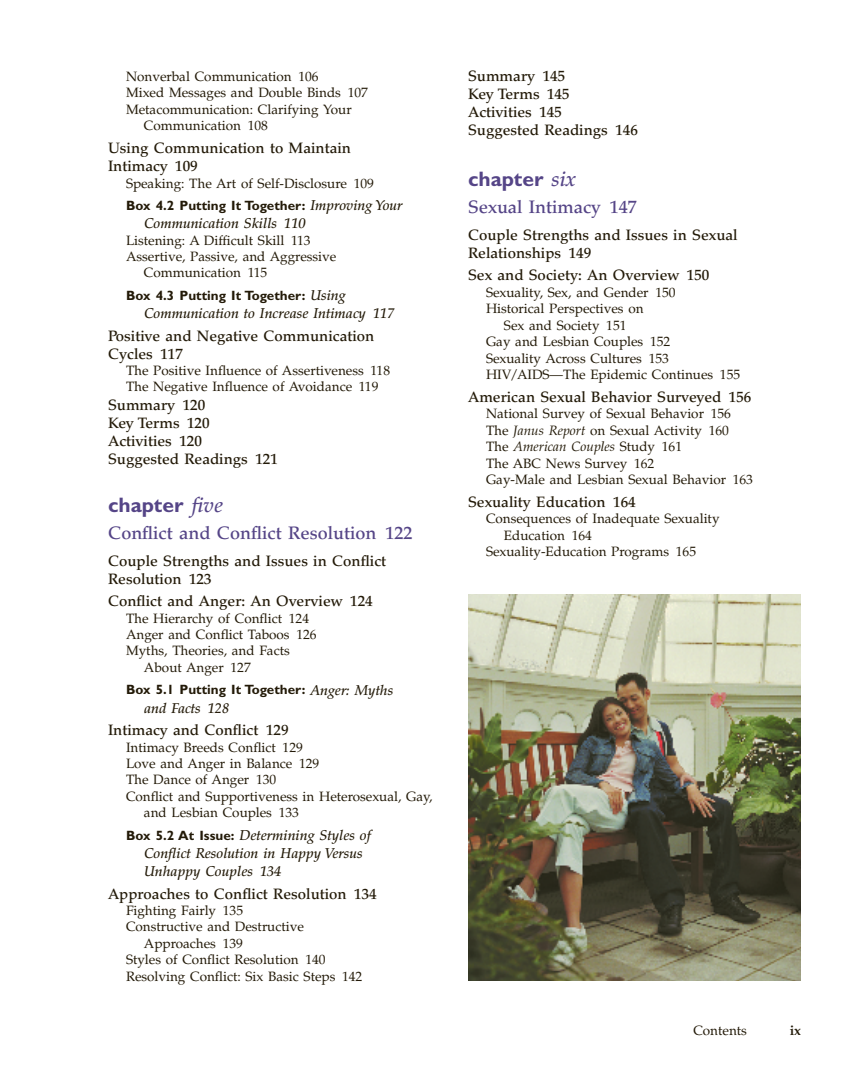
<style>
.page{position:relative;width:864px;height:1080px;background:#fff}
.page>*{position:absolute;margin:0;border:0;box-sizing:border-box;transform-origin:0 0}
.t1{font:700 21px "Gill Sans";color:#554587}
.t2{font:500 18px "Palatino";color:#554587}
.t3{font:500 15px/18px "Palatino";color:#231a08}
.t4{font:italic 500 14.25px/18px "Palatino";color:#231a08}
.t5{font:13.5px/16.5px "Palatino";color:#231a08}
.t6{font:700 13.5px "Gill Sans";color:#231a08}
.t7{font:700 13.5px "Palatino";color:#231a08}
.s1{font-family:"Palatino";font-weight:500;font-style:italic;font-size:14.25px}
.s2{font-family:"Palatino";font-weight:500;font-style:italic}
.s3{font-family:"Gill Sans";font-weight:700;font-style:normal;font-size:13.5px}
.s4{font-style:italic}
</style>
<div class="page">
<img style="left:468px;top:594px;width:333px;height:387px">
<p class="t5" style="left:126px;top:70px;width:194px">Nonverbal Communication 106</p>
<p class="t5" style="left:126px;top:86px;width:244px">Mixed Messages and Double Binds 107</p>
<p class="t5" style="left:126px;top:103px;width:227px">Metacommunication: Clarifying Your</p>
<p class="t5" style="left:144px;top:119px;width:125px">Communication 108</p>
<p class="t3" style="left:108px;top:141px;width:245px">Using Communication to Maintain<br>Intimacy 109</p>
<p class="t5" style="left:126px;top:176px;width:249px">Speaking: The Art of Self-Disclosure 109</p>
<p class="t6" style="left:126px;top:201px;width:278px">Box 4.2 Putting It Together: <span class="s1">Improving Your</span></p>
<p class="t4" style="left:144px;top:216px;width:163px">Communication Skills 110</p>
<p class="t5" style="left:126px;top:233px;width:186px">Listening: A Difficult Skill 113</p>
<p class="t5" style="left:126px;top:250px;width:212px">Assertive, Passive, and Aggressive</p>
<p class="t5" style="left:144px;top:266px;width:125px">Communication 115</p>
<p class="t6" style="left:126px;top:291px;width:221px">Box 4.3 Putting It Together: <span class="s1">Using</span></p>
<p class="t4" style="left:144px;top:306px;width:252px">Communication to Increase Intimacy 117</p>
<p class="t3" style="left:108px;top:328px;width:268px">Positive and Negative Communication<br>Cycles 117</p>
<p class="t5" style="left:126px;top:364px;width:266px">The Positive Influence of Assertiveness 118<br>The Negative Influence of Avoidance 119</p>
<p class="t3" style="left:108px;top:397px;width:171px">Summary 120<br>Key Terms 120<br>Activities 120<br>Suggested Readings 121</p>
<h1 class="t1" style="left:108px;top:497px;width:117px">chapter <span class="s2">five</span></h1>
<h2 class="t2" style="left:108px;top:525px;width:306px">Conflict and Conflict Resolution 122</h2>
<p class="t3" style="left:108px;top:553px;width:280px">Couple Strengths and Issues in Conflict<br>Resolution 123</p>
<p class="t3" style="left:108px;top:594px;width:266px">Conflict and Anger: An Overview 124</p>
<p class="t5" style="left:126px;top:611px;width:185px">The Hierarchy of Conflict 124</p>
<p class="t5" style="left:126px;top:628px;width:192px">Anger and Conflict Taboos 126</p>
<p class="t5" style="left:126px;top:644px;width:165px">Myths, Theories, and Facts</p>
<p class="t5" style="left:144px;top:661px;width:108px">About Anger 127</p>
<p class="t6" style="left:126px;top:685px;width:269px">Box 5.1 Putting It Together: <span class="s1">Anger: Myths</span></p>
<p class="t4" style="left:144px;top:700px;width:87px">and Facts 128</p>
<p class="t3" style="left:108px;top:723px;width:182px">Intimacy and Conflict 129</p>
<p class="t5" style="left:126px;top:740px;width:178px">Intimacy Breeds Conflict 129</p>
<p class="t5" style="left:126px;top:757px;width:195px">Love and Anger in Balance 129</p>
<p class="t5" style="left:126px;top:773px;width:152px">The Dance of Anger 130</p>
<p class="t5" style="left:126px;top:790px;width:308px">Conflict and Supportiveness in Heterosexual, Gay,</p>
<p class="t5" style="left:144px;top:806px;width:157px">and Lesbian Couples 133</p>
<p class="t4" style="left:144px;top:828px;width:229px;text-indent:-18px"><span class="s3">Box 5.2 At Issue:</span> Determining Styles of<br>Conflict Resolution in Happy Versus<br>Unhappy Couples 134</p>
<p class="t3" style="left:108px;top:886px;width:270px">Approaches to Conflict Resolution 134</p>
<p class="t5" style="left:126px;top:904px;width:119px">Fighting Fairly 135</p>
<p class="t5" style="left:126px;top:920px;width:179px">Constructive and Destructive</p>
<p class="t5" style="left:144px;top:937px;width:100px">Approaches 139</p>
<p class="t5" style="left:126px;top:953px;width:201px">Styles of Conflict Resolution 140</p>
<p class="t5" style="left:126px;top:970px;width:238px">Resolving Conflict: Six Basic Steps 142</p>
<p class="t3" style="left:468px;top:69px;width:171px">Summary 145<br>Key Terms 145<br>Activities 145<br>Suggested Readings 146</p>
<h1 class="t1" style="left:468px;top:171px;width:110px">chapter <span class="s2">six</span></h1>
<h2 class="t2" style="left:468px;top:199px;width:170px">Sexual Intimacy 147</h2>
<p class="t3" style="left:468px;top:227px;width:271px">Couple Strengths and Issues in Sexual<br>Relationships 149</p>
<p class="t3" style="left:468px;top:268px;width:243px">Sex and Society: An Overview 150</p>
<p class="t5" style="left:486px;top:285px;width:191px">Sexuality, Sex, and Gender 150</p>
<p class="t5" style="left:486px;top:302px;width:159px">Historical Perspectives on</p>
<p class="t5" style="left:504px;top:318px;width:124px">Sex and Society 151</p>
<p class="t5" style="left:486px;top:335px;width:186px">Gay and Lesbian Couples 152</p>
<p class="t5" style="left:486px;top:351px;width:184px">Sexuality Across Cultures 153</p>
<p class="t5" style="left:486px;top:368px;width:256px">HIV/AIDS—The Epidemic Continues 155</p>
<p class="t3" style="left:468px;top:389px;width:285px">American Sexual Behavior Surveyed 156</p>
<p class="t5" style="left:486px;top:407px;width:269px">National Survey of Sexual Behavior 156<br>The <span class="s4">Janus Report</span> on Sexual Activity 160<br>The <span class="s4">American Couples</span> Study 161<br>The ABC News Survey 162<br>Gay-Male and Lesbian Sexual Behavior 163</p>
<p class="t3" style="left:468px;top:494px;width:169px">Sexuality Education 164</p>
<p class="t5" style="left:486px;top:512px;width:235px">Consequences of Inadequate Sexuality</p>
<p class="t5" style="left:504px;top:528px;width:89px">Education 164</p>
<p class="t5" style="left:486px;top:545px;width:212px">Sexuality-Education Programs 165</p>
<p class="t5" style="left:693px;top:1023px;width:55px">Contents</p>
<p class="t7" style="left:790px;top:1025px;width:13px">ix</p>
</div>
